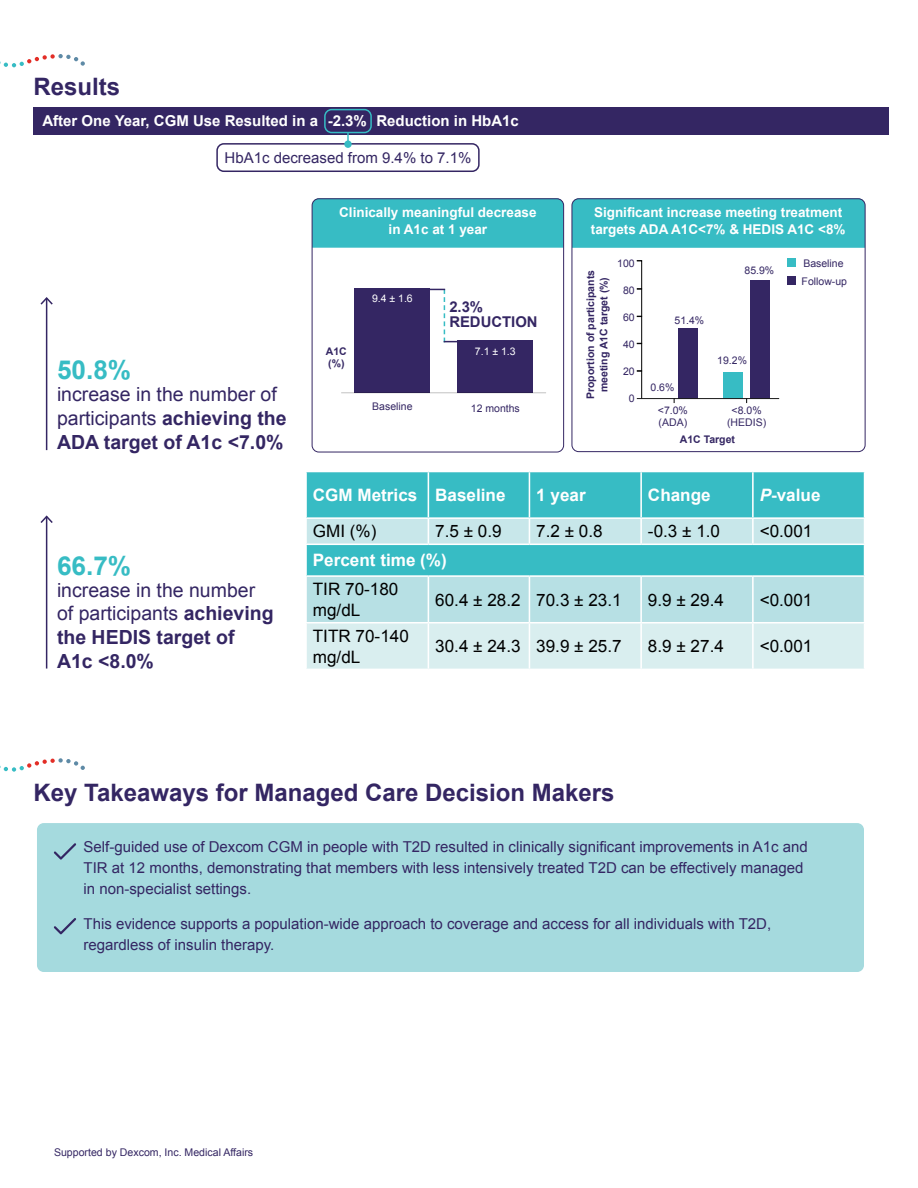
<style>
.page{position:relative;width:918px;height:1188px;background:#fff}
.page>*{position:absolute;margin:0;border:0;box-sizing:border-box;transform-origin:0 0}
.t1{font:700 26.1px "Arial";color:#37bcc4}
.t2{font:700 24px "Arial";color:#342663}
.t3{font:19.5px/23.9px "Arial";color:#342663}
.t4{font:17.1px/20.5px "Arial";color:#000}
.t5{font:700 17.1px "Arial";color:#fff}
.t6{font:15px/21px "Arial";color:#342663}
.t7{font:700 15px "Arial";color:#fff}
.t8{font:700 14.85px/15.6px "Arial";color:#342663}
.t9{font:700 13.5px/16.5px "Arial";color:#fff;text-align:center}
.t10{font:10.65px "Arial";color:#342663}
.t11{font:10.5px/12px "Arial";color:#342663}
.t12{font:700 10.5px/12px "Arial";color:#342663}
.t13{font:10.5px "Arial";color:#fff}
.s1{font-weight:700}
.s2{font-style:italic}
</style>
<div class="page">
<div style="left:312px;top:199px;width:251px;height:49px;background:#37bcc4"></div>
<div style="left:312px;top:198px;width:252px;height:254px;border:1px solid #342663;border-radius:7px"></div>
<div style="left:33px;top:107px;width:856px;height:28px;background:#342663"></div>
<div style="left:572px;top:199px;width:293px;height:49px;background:#37bcc4"></div>
<div style="left:572px;top:198px;width:293px;height:254px;border:1px solid #342663;border-radius:7px"></div>
<div style="left:355px;top:289px;width:75px;height:104px;background:#342663"></div>
<div style="left:678px;top:328px;width:19px;height:71px;background:#342663"></div>
<div style="left:750px;top:280px;width:20px;height:119px;background:#342663"></div>
<div style="left:724px;top:372px;width:19px;height:27px;background:#37bcc4"></div>
<div style="left:458px;top:341px;width:75px;height:52px;background:#342663"></div>
<hr style="left:341px;top:393px;width:205px;height:1px;background:#000">
<hr style="left:637px;top:398px;width:142px;height:1px;background:#1b1b1b">
<svg style="left:636px;top:260px;width:6px;height:140px"></svg>
<div style="left:787px;top:258px;width:9px;height:9px;background:#37bcc4"></div>
<div style="left:787px;top:276px;width:9px;height:9px;background:#342663"></div>
<div style="left:216px;top:143px;width:264px;height:29px;border:2px solid #342663;border-radius:7px"></div>
<div style="left:344px;top:140px;width:8px;height:8px;background:#37bcc4;border-radius:50%"></div>
<hr style="left:46px;top:298px;width:1px;height:152px;background:#342663">
<svg style="left:40px;top:297px;width:13px;height:9px"></svg>
<hr style="left:46px;top:517px;width:1px;height:152px;background:#342663">
<svg style="left:40px;top:515px;width:13px;height:10px"></svg>
<div style="left:307px;top:472px;width:557px;height:103px;background:#37bcc4"></div>
<svg style="left:307px;top:577px;width:557px;height:92px;background:#c8e7e9"></svg>
<hr style="left:428px;top:472px;width:1px;height:45px;background:#fff">
<hr style="left:529px;top:472px;width:1px;height:45px;background:#fff">
<hr style="left:640px;top:472px;width:2px;height:45px;background:#fff">
<hr style="left:752px;top:472px;width:2px;height:45px;background:#fff">
<hr style="left:305px;top:517px;width:123px;height:2px;background:#fff">
<hr style="left:428px;top:517px;width:101px;height:2px;background:#fff">
<hr style="left:529px;top:517px;width:112px;height:2px;background:#fff">
<hr style="left:641px;top:517px;width:112px;height:2px;background:#fff">
<hr style="left:753px;top:517px;width:112px;height:2px;background:#fff">
<svg style="left:306px;top:518px;width:558px;height:26px;background:#cbe8eb"></svg>
<hr style="left:428px;top:577px;width:1px;height:45px;background:#fff">
<hr style="left:529px;top:577px;width:1px;height:45px;background:#fff">
<hr style="left:640px;top:577px;width:2px;height:45px;background:#fff">
<hr style="left:752px;top:577px;width:2px;height:45px;background:#fff">
<hr style="left:305px;top:622px;width:123px;height:2px;background:#fff">
<hr style="left:428px;top:622px;width:101px;height:2px;background:#fff">
<hr style="left:428px;top:624px;width:1px;height:45px;background:#fff">
<hr style="left:529px;top:622px;width:112px;height:2px;background:#fff">
<hr style="left:529px;top:624px;width:1px;height:45px;background:#fff">
<hr style="left:641px;top:622px;width:112px;height:2px;background:#fff">
<hr style="left:640px;top:624px;width:2px;height:45px;background:#fff">
<hr style="left:753px;top:622px;width:112px;height:2px;background:#fff">
<hr style="left:752px;top:624px;width:2px;height:45px;background:#fff">
<hr style="left:305px;top:544px;width:123px;height:1px;background:#fff">
<hr style="left:428px;top:544px;width:101px;height:1px;background:#fff">
<hr style="left:529px;top:544px;width:112px;height:1px;background:#fff">
<hr style="left:641px;top:544px;width:112px;height:1px;background:#fff">
<hr style="left:753px;top:544px;width:112px;height:1px;background:#fff">
<svg style="left:0;top:54px;width:85px;height:13px"></svg>
<svg style="left:0;top:758px;width:85px;height:14px"></svg>
<div style="left:37px;top:823px;width:827px;height:149px;background:#a5dade;border-radius:7px"></div>
<svg style="left:54px;top:843px;width:22px;height:17px"></svg>
<svg style="left:54px;top:918px;width:22px;height:16px"></svg>
<div style="left:324px;top:109px;width:48px;height:24px;border:2px solid #37bcc4;border-radius:7px"></div>
<svg style="left:347px;top:132px;width:2px;height:9px"></svg>
<svg style="left:430px;top:289px;width:32px;height:53px"></svg>
<h2 class="t2" style="left:33px;top:71px;width:88px">Results</h2>
<p class="t7" style="left:42px;top:111px;width:478px">After One Year, CGM Use Resulted in a -2.3% Reduction in HbA1c</p>
<p class="t6" style="left:225px;top:147px;width:248px">HbA1c decreased from 9.4% to 7.1%</p>
<h1 class="t1" style="left:57px;top:353px;width:76px">50.8%</h1>
<h3 class="t3" style="left:57px;top:383px;width:231px">increase in the number of participants <span class="s1">achieving the<br>ADA target of A1c &lt;7.0%</span></h3>
<h1 class="t1" style="left:57px;top:548px;width:76px">66.7%</h1>
<h3 class="t3" style="left:57px;top:578px;width:218px">increase in the number of participants <span class="s1">achieving the HEDIS target of<br>A1c &lt;8.0%</span></h3>
<p class="t9" style="left:339px;top:205px;width:199px">Clinically meaningful decrease in A1c at 1 year</p>
<p class="t9" style="left:591px;top:205px;width:256px;text-align:left">Significant increase meeting treatment targets ADA A1C&lt;7% &amp; HEDIS A1C &lt;8%</p>
<p class="t11" style="left:745px;top:265px;width:31px">85.9%</p>
<p class="t11" style="left:802px;top:254px;width:47px;line-height:18px">Baseline<br>Follow-up</p>
<p class="t11" style="left:617px;top:257px;width:19px">100</p>
<p class="t11" style="left:623px;top:284px;width:13px">80</p>
<p class="t11" style="left:623px;top:311px;width:13px">60</p>
<p class="t11" style="left:623px;top:338px;width:13px">40</p>
<p class="t11" style="left:623px;top:365px;width:13px">20</p>
<p class="t11" style="left:629px;top:392px;width:7px">0</p>
<p class="t12" style="left:584px;top:399px;width:130px;line-height:13.5px;text-align:center;rotate:-90deg">Proportion of participants meeting A1C target (%)</p>
<p class="t13" style="left:372px;top:292px;width:42px">9.4 ± 1.6</p>
<p class="t8" style="left:449px;top:299px;width:90px">2.3%<br>REDUCTION</p>
<p class="t11" style="left:675px;top:314px;width:31px">51.4%</p>
<p class="t12" style="left:326px;top:346px;width:22px">A1C (%)</p>
<p class="t13" style="left:475px;top:345px;width:42px">7.1 ± 1.3</p>
<p class="t11" style="left:471px;top:402px;width:51px">12 months</p>
<p class="t11" style="left:727px;top:404px;width:41px;text-align:center">&lt;8.0% (HEDIS)</p>
<p class="t11" style="left:717px;top:355px;width:31px">19.2%</p>
<p class="t11" style="left:651px;top:381px;width:25px">0.6%</p>
<p class="t11" style="left:372px;top:401px;width:42px">Baseline</p>
<p class="t11" style="left:658px;top:404px;width:32px">&lt;7.0% (ADA)</p>
<p class="t12" style="left:680px;top:434px;width:57px">A1C Target</p>
<p class="t5" style="left:313px;top:484px;width:194px">CGM Metrics Baseline</p>
<p class="t5" style="left:536px;top:484px;width:51px">1 year</p>
<p class="t5" style="left:648px;top:484px;width:64px">Change</p>
<p class="t5" style="left:760px;top:484px;width:62px"><span class="s2">P</span>-value</p>
<p class="t4" style="left:313px;top:521px;width:65px">GMI (%)</p>
<p class="t4" style="left:435px;top:521px;width:68px">7.5 ± 0.9</p>
<p class="t4" style="left:536px;top:521px;width:68px">7.2 ± 0.8</p>
<p class="t4" style="left:648px;top:521px;width:74px">-0.3 ± 1.0</p>
<p class="t4" style="left:760px;top:521px;width:54px">&lt;0.001</p>
<p class="t5" style="left:313px;top:549px;width:135px">Percent time (%)</p>
<p class="t4" style="left:313px;top:579px;width:87px">TIR 70-180 mg/dL</p>
<p class="t4" style="left:435px;top:590px;width:188px">60.4 ± 28.2 70.3 ± 23.1</p>
<p class="t4" style="left:648px;top:590px;width:77px">9.9 ± 29.4</p>
<p class="t4" style="left:760px;top:590px;width:54px">&lt;0.001</p>
<p class="t4" style="left:313px;top:626px;width:97px">TITR 70-140 mg/dL</p>
<p class="t4" style="left:435px;top:636px;width:188px">30.4 ± 24.3 39.9 ± 25.7</p>
<p class="t4" style="left:648px;top:636px;width:77px">8.9 ± 27.4</p>
<p class="t4" style="left:760px;top:636px;width:54px">&lt;0.001</p>
<h2 class="t2" style="left:33px;top:777px;width:583px">Key Takeaways for Managed Care Decision Makers</h2>
<p class="t6" style="left:84px;top:837px;width:726px">Self-guided use of Dexcom CGM in people with T2D resulted in clinically significant improvements in A1c and<br>TIR at 12 months, demonstrating that members with less intensively treated T2D can be effectively managed in non-specialist settings.</p>
<p class="t6" style="left:84px;top:913px;width:689px">This evidence supports a population-wide approach to coverage and access for all individuals with T2D, regardless of insulin therapy.</p>
<p class="t10" style="left:54px;top:1145px;width:201px">Supported by Dexcom, Inc. Medical Affairs</p>
</div>
